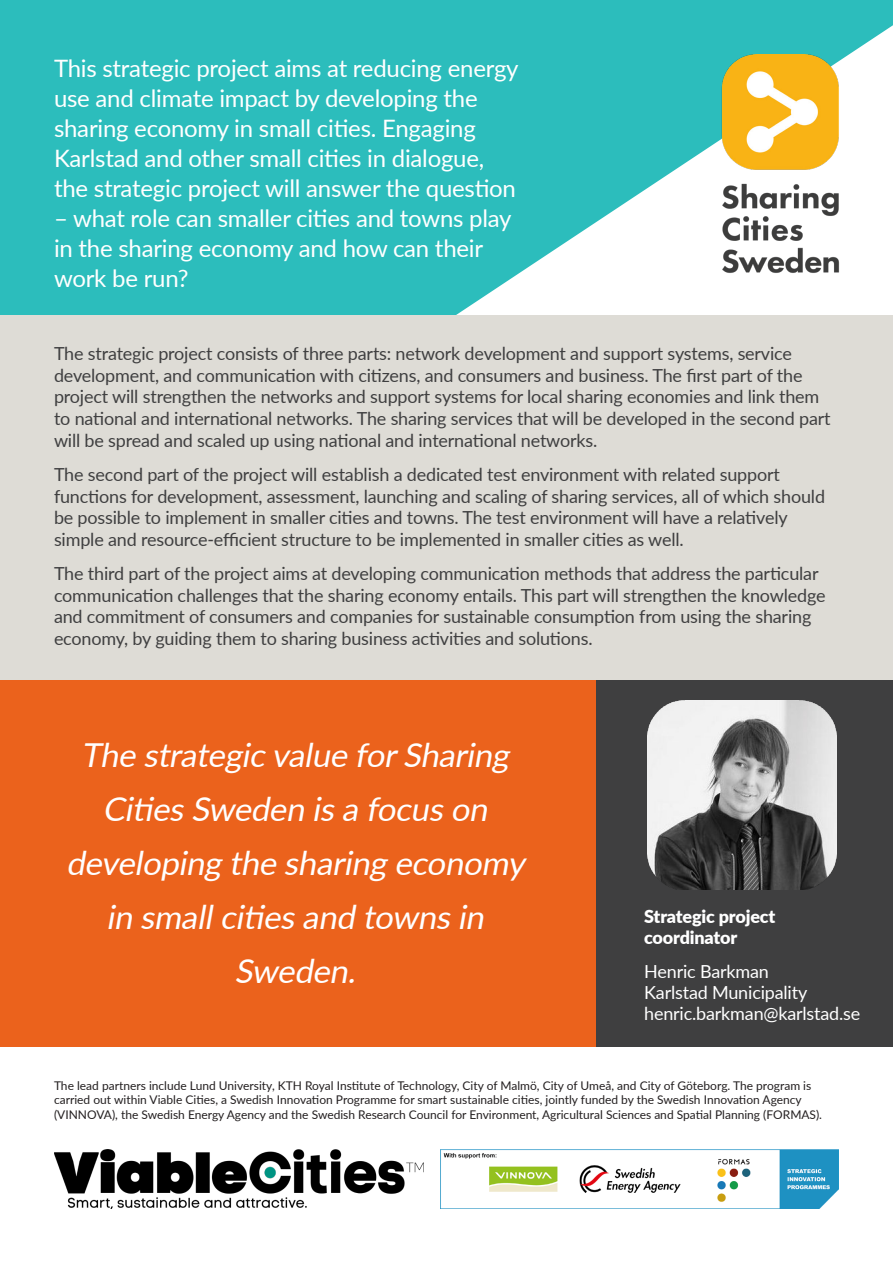
<style>
.page{position:relative;width:893px;height:1263px;background:#fff}
.page>*{position:absolute;margin:0;border:0;box-sizing:border-box;transform-origin:0 0}
.SCS_Normal_white{font:italic 33px/54px "Lato";color:#fff;text-align:center}
.SCS_Emphasised{font:24px/30px "Lato";letter-spacing:-.01em;color:#fff}
.SCS_Normal_black{font:18px/21.6px "Lato";letter-spacing:-.01em;color:#3f3f40}
.SCS_Normal_white-2{font:18px "Lato";letter-spacing:-.01em;color:#fff}
.SCS_Normal_white-3{font:900 18px "Lato";letter-spacing:-.01em;color:#fff}
.t1{font:12px/14.4px "Lato";color:#231f20}
</style>
<div class="page">
<div style="left:595px;top:680px;width:298px;height:366px;background:#3f3f40"></div>
<div style="left:0;top:680px;width:595px;height:366px;background:#eb621c"></div>
<svg style="left:0;top:0;width:893px;height:316px;fill:#2cbdbc"></svg>
<div style="left:0;top:316px;width:893px;height:364px;background:#dedcd6"></div>
<img style="left:54px;top:1150px;width:369px;height:59px">
<img style="left:441px;top:1150px;width:398px;height:59px">
<img style="left:722px;top:54px;width:118px;height:226px">
<img style="left:647px;top:700px;width:190px;height:189px">
<p class="SCS_Emphasised" style="left:54px;top:52px;width:466px">This strategic project aims at reducing energy use and climate impact by developing the sharing economy in small cities. Engaging Karlstad and other small cities in dialogue, the strategic project will answer the question</p>
<p class="SCS_Emphasised" style="left:54px;top:202px;width:459px">– what role can smaller cities and towns play in the sharing economy and how can their work be run?</p>
<p class="SCS_Normal_black" style="left:54px;top:342px;width:778px">The strategic project consists of three parts: network development and support systems, service development, and communication with citizens, and consumers and business. The first part of the project will strengthen the networks and support systems for local sharing economies and link them to national and international networks. The sharing services that will be developed in the second part will be spread and scaled up using national and international networks.</p>
<p class="SCS_Normal_black" style="left:54px;top:463px;width:773px">The second part of the project will establish a dedicated test environment with related support functions for development, assessment, launching and scaling of sharing services, all of which should be possible to implement in smaller cities and towns. The test environment will have a relatively simple and resource-efficient structure to be implemented in smaller cities as well.</p>
<p class="SCS_Normal_black" style="left:54px;top:562px;width:773px">The third part of the project aims at developing communication methods that address the particular communication challenges that the sharing economy entails. This part will strengthen the knowledge and commitment of consumers and companies for sustainable consumption from using the sharing economy, by guiding them to sharing business activities and solutions.</p>
<p class="SCS_Normal_white" style="left:66px;top:726px;width:468px">The strategic value forSharing<br>CitiesSweden isa focuson developing the sharing economy in smallcitiesand townsin<br>Sweden.</p>
<p class="SCS_Normal_white-3" style="left:644px;top:903px;width:133px">Strategic project</p>
<p class="SCS_Normal_white-3" style="left:644px;top:924px;width:95px">coordinator</p>
<p class="SCS_Normal_white-2" style="left:644px;top:959px;width:126px">Henric Barkman</p>
<p class="SCS_Normal_white-2" style="left:644px;top:980px;width:165px">Karlstad Municipality</p>
<p class="SCS_Normal_white-2" style="left:644px;top:1001px;width:218px">henric.barkman@karlstad.se</p>
<p class="t1" style="left:54px;top:1078px;width:770px">The lead partners include Lund University, KTH Royal Institute of Technology, City of Malmö, City of Umeå, and City of Göteborg. The program is carried out within Viable Cities, a Swedish Innovation Programme for smart sustainable cities, jointly funded by the Swedish Innovation Agency (VINNOVA), the Swedish Energy Agency and the Swedish Research Council for Environment, Agricultural Sciences and Spatial Planning (FORMAS).</p>
</div>
